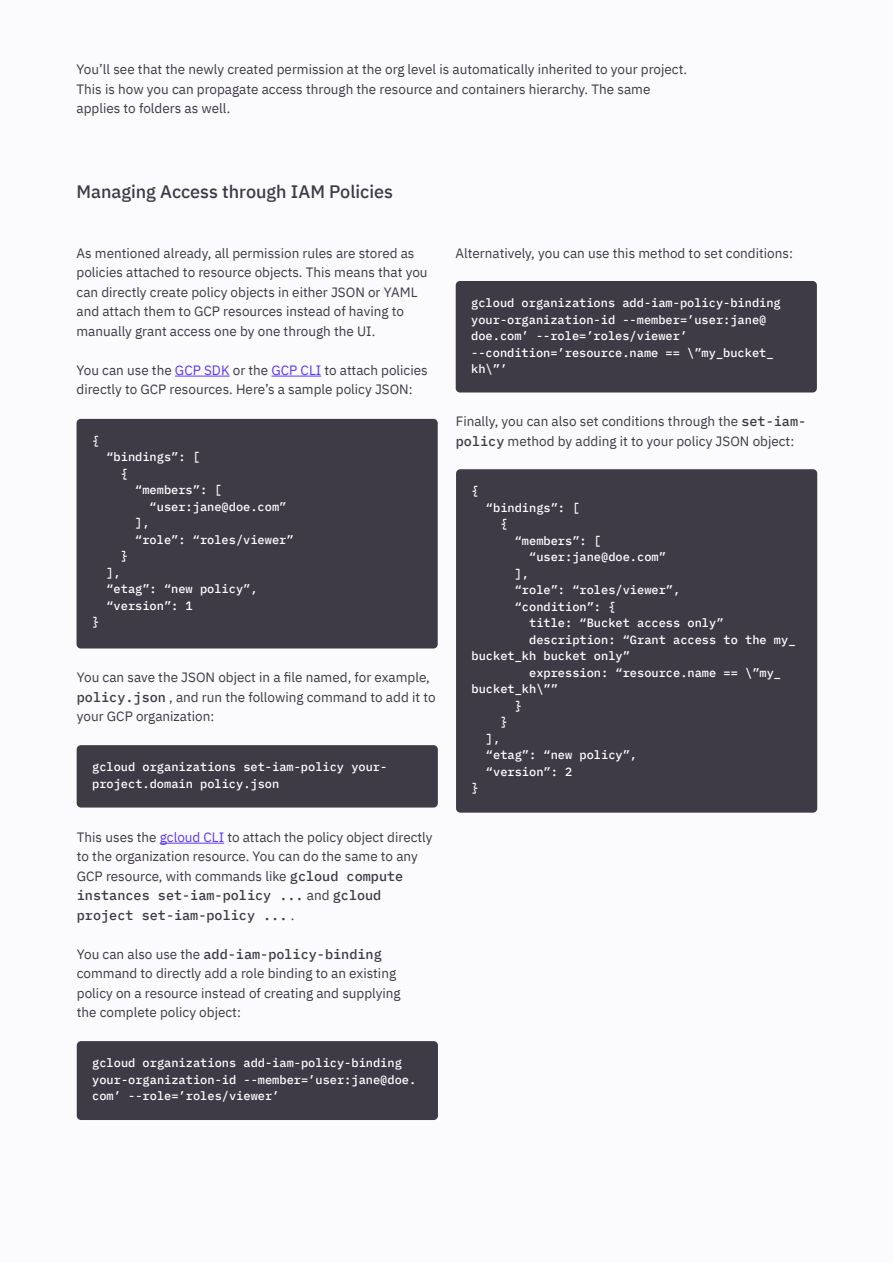
<style>
.page{position:relative;width:893px;height:1263px;background:#fbfafc}
.page>*{position:absolute;margin:0;border:0;box-sizing:border-box;transform-origin:0 0}
.t1{font:500 18px "IBM Plex Sans";color:#3e3a46}
.t2{font:13.5px/19.5px "IBM Plex Sans";color:#3e3a46}
.t3{font:500 13.5px/19.5px "IBM Plex Mono";color:#3e3a46}
.t4{font:500 12px/16.5px "IBM Plex Mono";color:#fff}
.s1{color:#5c38f5}
.s2{font-family:"IBM Plex Mono";font-weight:500}
.s3{font-family:"IBM Plex Sans";font-weight:400}
</style>
<div class="page">
<hr style="left:175px;top:376px;width:55px;height:1px;background:#5c38f5">
<hr style="left:271px;top:376px;width:50px;height:1px;background:#5c38f5">
<div style="left:77px;top:419px;width:361px;height:229px;background:#3e3a46;border-radius:4px"></div>
<div style="left:77px;top:745px;width:361px;height:62px;background:#3e3a46;border-radius:4px"></div>
<hr style="left:160px;top:843px;width:64px;height:1px;background:#5c38f5">
<div style="left:77px;top:1041px;width:361px;height:79px;background:#3e3a46;border-radius:4px"></div>
<div style="left:456px;top:281px;width:361px;height:111px;background:#3e3a46;border-radius:4px"></div>
<div style="left:456px;top:469px;width:361px;height:344px;background:#3e3a46;border-radius:4px"></div>
<p class="t2" style="left:77px;top:59px;width:612px">You’ll see that the newly created permission at the org level is automatically inherited to your project.<br>This is how you can propagate access through the resource and containers hierarchy. The same applies to folders as well.</p>
<h1 class="t1" style="left:77px;top:177px;width:318px">Managing Access through IAM Policies</h1>
<p class="t2" style="left:77px;top:242px;width:353px">As mentioned already, all permission rules are stored as policies attached to resource objects. This means that you can directly create policy objects in either JSON or YAML and attach them to GCP resources instead of having to manually grant access one by one through the UI.</p>
<p class="t2" style="left:77px;top:359px;width:353px">You can use the <span class="s1">GCP SDK</span> or the <span class="s1">GCP CLI</span> to attach policies directly to GCP resources. Here’s a sample policy JSON:</p>
<p class="t4" style="left:92px;top:431px;width:9px">{</p>
<p class="t4" style="left:121px;top:448px;width:81px;text-indent:-14px">“bindings”: [ {</p>
<p class="t4" style="left:135px;top:481px;width:88px">“members”: [</p>
<p class="t4" style="left:150px;top:497px;width:138px">“user:jane@doe.com”</p>
<p class="t4" style="left:135px;top:514px;width:16px">],</p>
<p class="t4" style="left:135px;top:530px;width:160px">“role”: “roles/viewer”</p>
<p class="t4" style="left:121px;top:547px;width:9px">}</p>
<p class="t4" style="left:106px;top:563px;width:153px">],<br>“etag”: “new policy”, “version”: 1</p>
<p class="t4" style="left:92px;top:613px;width:9px">}</p>
<p class="t2" style="left:77px;top:667px;width:360px">You can save the JSON object in a file named, for example, <span class="s2">policy.json</span> , and run the following command to add it to your GCP organization:</p>
<p class="t4" style="left:92px;top:758px;width:297px">gcloud organizations set-iam-policy your&shy;project.domain policy.json</p>
<p class="t2" style="left:77px;top:826px;width:357px">This uses the <span class="s1">gcloud CLI</span> to attach the policy object directly to the organization resource. You can do the same to any<br>GCP resource, with commands like <span class="s2">gcloud compute</span></p>
<p class="t3" style="left:77px;top:885px;width:306px">instances set-iam-policy ... <span class="s3">and</span> gcloud project set-iam-policy ... <span class="s3">.</span></p>
<p class="t3" style="left:77px;top:943px;width:306px"><span class="s3">You can also use the</span> add-iam-policy-binding</p>
<p class="t2" style="left:77px;top:963px;width:325px">command to directly add a role binding to an existing policy on a resource instead of creating and supplying the complete policy object:</p>
<p class="t4" style="left:92px;top:1054px;width:326px">gcloud organizations add-iam-policy-binding your-organization-id --member=’user:jane@doe. com’ --role=’roles/viewer’</p>
<p class="t2" style="left:455px;top:242px;width:339px">Alternatively, you can use this method to set conditions:</p>
<p class="t4" style="left:471px;top:294px;width:311px">gcloud organizations add-iam-policy-binding your-organization-id --member=’user:jane@ doe.com’ --role=’roles/viewer’ --condition=’resource.name == \”my_bucket_ kh\”’</p>
<p class="t2" style="left:456px;top:411px;width:352px">Finally, you can also set conditions through the <span class="s2">set-iam&shy;policy</span> method by adding it to your policy JSON object:</p>
<p class="t4" style="left:471px;top:482px;width:9px">{</p>
<p class="t4" style="left:500px;top:498px;width:81px;text-indent:-14px">“bindings”: [ {</p>
<p class="t4" style="left:515px;top:531px;width:88px">“members”: [</p>
<p class="t4" style="left:529px;top:548px;width:138px">“user:jane@doe.com”</p>
<p class="t4" style="left:515px;top:564px;width:16px">],</p>
<p class="t4" style="left:515px;top:581px;width:167px">“role”: “roles/viewer”,</p>
<p class="t4" style="left:515px;top:597px;width:102px">“condition”: {</p>
<p class="t4" style="left:529px;top:614px;width:196px">title: “Bucket access only”</p>
<p class="t4" style="left:529px;top:630px;width:268px">description: “Grant access to the my_</p>
<p class="t4" style="left:471px;top:647px;width:160px">bucket_kh bucket only”</p>
<p class="t4" style="left:529px;top:663px;width:254px">expression: “resource.name == \”my_</p>
<p class="t4" style="left:471px;top:680px;width:88px">bucket_kh\””</p>
<p class="t4" style="left:515px;top:696px;width:9px">}</p>
<p class="t4" style="left:500px;top:713px;width:9px">}</p>
<p class="t4" style="left:486px;top:729px;width:16px">],</p>
<p class="t4" style="left:486px;top:746px;width:153px">“etag”: “new policy”,</p>
<p class="t4" style="left:486px;top:762px;width:88px">“version”: 2</p>
<p class="t4" style="left:471px;top:779px;width:9px">}</p>
</div>
